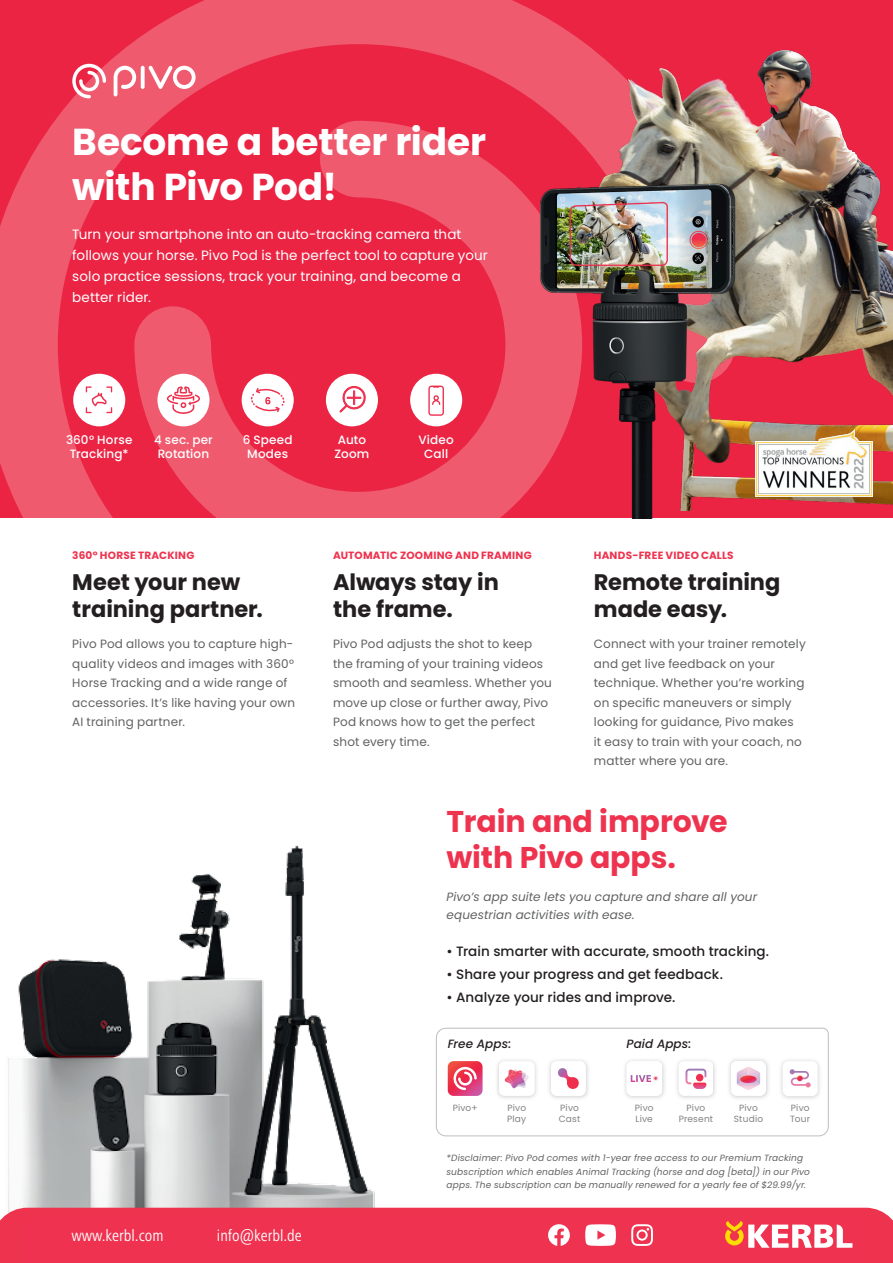
<style>
.page{position:relative;width:893px;height:1263px;background:#fff}
.page>*{position:absolute;margin:0;border:0;box-sizing:border-box;transform-origin:0 0}
.t1{font:700 37.5px/45px "Poppins";letter-spacing:-.005em;color:#fff}
.t2{font:700 30px/36px "Poppins";letter-spacing:-.005em;color:#ee334f}
.t3{font:700 22.5px/27px "Poppins";color:#231f20}
.t4{font:condensed 16.5px "Frutiger Next LTW1 G";color:#fff}
.t5{font:13.5px/21px "Poppins";letter-spacing:.01em;color:#fff}
.t6{font:500 13.5px "Poppins";letter-spacing:.005em;color:#231f20}
.t7{font:12px/19.5px "Poppins";letter-spacing:.015em;color:#606261}
.t8{font:500 12px/13.5px "Poppins";letter-spacing:.01em;color:#fff;text-align:center}
.t9{font:italic 12px/18px "Poppins";letter-spacing:.01em;color:#606261}
.t10{font:italic 500 12px "Poppins";letter-spacing:.01em;color:#231f20}
.t11{font:700 10.5px "Poppins";letter-spacing:.02em;color:#ee334f}
.t12{font:italic 9px/13.5px "Poppins";letter-spacing:.02em;color:#606261}
.t13{font:9px/10.5px "Poppins";letter-spacing:.02em;color:#828281}
</style>
<div class="page">
<svg style="left:0;top:0;width:735px;height:518px;background:#ec3955"></svg>
<img style="left:582px;top:5px;width:311px;height:506px">
<img style="left:762px;top:430px;width:110px;height:67px">
<svg style="left:114px;top:66px;width:22px;height:30px"></svg>
<svg style="left:141px;top:66px;width:4px;height:23px"></svg>
<svg style="left:148px;top:65px;width:48px;height:24px"></svg>
<svg style="left:72px;top:64px;width:34px;height:34px"></svg>
<div style="left:157px;top:374px;width:52px;height:52px;background:#fff;border-radius:50%"></div>
<svg style="left:167px;top:386px;width:33px;height:28px"></svg>
<div style="left:73px;top:374px;width:52px;height:52px;background:#fff;border-radius:50%"></div>
<svg style="left:86px;top:386px;width:26px;height:27px"></svg>
<div style="left:326px;top:374px;width:52px;height:52px;background:#fff;border-radius:50%"></div>
<svg style="left:339px;top:386px;width:27px;height:27px"></svg>
<div style="left:410px;top:374px;width:52px;height:52px;background:#fff;border-radius:50%"></div>
<svg style="left:428px;top:386px;width:16px;height:30px"></svg>
<img style="left:7px;top:845px;width:387px;height:363px">
<div style="left:0;top:1208px;width:893px;height:36px;background:#ee334f"></div>
<div style="left:0;top:1244px;width:893px;height:19px;background:#ee334f"></div>
<div style="left:242px;top:374px;width:52px;height:52px;background:#fff;border-radius:50%"></div>
<svg style="left:251px;top:388px;width:34px;height:24px"></svg>
<img style="left:516px;top:163px;width:246px;height:356px">
<svg style="left:436px;top:1027px;width:393px;height:110px"></svg>
<div style="left:24px;top:1219px;width:843px;height:44px;background:#ee3250"></div>
<svg style="left:548px;top:1224px;width:22px;height:22px"></svg>
<svg style="left:631px;top:1224px;width:22px;height:22px"></svg>
<svg style="left:585px;top:1224px;width:31px;height:22px"></svg>
<svg style="left:725px;top:1221px;width:127px;height:27px"></svg>
<h1 class="t1" style="left:72px;top:119px;width:415px">Become a better rider with Pivo Pod!</h1>
<p class="t5" style="left:72px;top:223px;width:417px">Turn your smartphone into an auto-tracking camera that follows your horse. Pivo Pod is the perfect tool to capture your solo practice sessions, track your training, and become a better rider.</p>
<p class="t8" style="left:66px;top:433px;width:68px">360° Horse<br>Tracking*</p>
<p class="t8" style="left:335px;top:433px;width:36px;text-align:left">Auto<br>Zoom</p>
<p class="t8" style="left:418px;top:433px;width:37px">Video<br>Call</p>
<p class="t8" style="left:243px;top:433px;width:51px">6 Speed<br>Modes</p>
<p class="t8" style="left:154px;top:433px;width:60px">4 sec. per<br>Rotation</p>
<p class="t11" style="left:72px;top:549px;width:124px">360° HORSE TRACKING</p>
<h3 class="t3" style="left:72px;top:569px;width:192px">Meet your new training partner.</h3>
<p class="t7" style="left:72px;top:634px;width:224px">Pivo Pod allows you to capture high&shy;quality videos and images with 360°<br>Horse Tracking and a wide range of accessories. It’s like having your own<br>AI training partner.</p>
<p class="t11" style="left:333px;top:549px;width:200px">AUTOMATIC ZOOMING AND FRAMING</p>
<h3 class="t3" style="left:333px;top:569px;width:167px">Always stay in the frame.</h3>
<p class="t7" style="left:333px;top:634px;width:220px">Pivo Pod adjusts the shot to keep the framing of your training videos smooth and seamless. Whether you move up close or further away, Pivo<br>Pod knows how to get the perfect shot every time.</p>
<p class="t11" style="left:594px;top:549px;width:141px">HANDS-FREE VIDEO CALLS</p>
<h3 class="t3" style="left:594px;top:569px;width:188px">Remote training made easy.</h3>
<p class="t7" style="left:594px;top:634px;width:213px">Connect with your trainer remotely and get live feedback on your technique. Whether you’re working on specific maneuvers or simply looking for guidance, Pivo makes<br>it easy to train with your coach, no matter where you are.</p>
<h2 class="t2" style="left:446px;top:804px;width:282px">Train and improve with Pivo apps.</h2>
<p class="t9" style="left:446px;top:887px;width:312px">Pivo’s app suite lets you capture and share all your equestrian activities with ease.</p>
<p class="t6" style="left:446px;top:944px;width:324px">• Train smarter with accurate, smooth tracking.</p>
<p class="t6" style="left:446px;top:966px;width:278px">• Share your progress and get feedback.</p>
<p class="t6" style="left:446px;top:989px;width:230px">• Analyze your rides and improve.</p>
<p class="t10" style="left:448px;top:1037px;width:65px">Free Apps:</p>
<p class="t10" style="left:626px;top:1037px;width:67px">Paid Apps:</p>
<p class="t13" style="left:453px;top:1103px;width:26px">Pivo+</p>
<p class="t13" style="left:507px;top:1103px;width:21px">Pivo<br>Play</p>
<p class="t13" style="left:559px;top:1103px;width:23px">Pivo<br>Cast</p>
<p class="t13" style="left:635px;top:1103px;width:20px">Pivo<br>Live</p>
<p class="t13" style="left:679px;top:1103px;width:36px;text-align:center">Pivo<br>Present</p>
<p class="t13" style="left:734px;top:1103px;width:31px;text-align:center">Pivo<br>Studio</p>
<p class="t13" style="left:790px;top:1103px;width:21px">Pivo<br>Tour</p>
<h3 class="t4" style="left:71px;top:1226px;width:94px">www.kerbl.com</h3>
<h3 class="t4" style="left:217px;top:1226px;width:86px">info@kerbl.de</h3>
<p class="t8" style="left:111px;top:1230px;width:151px">Learn more: www.pivo.ai</p>
<p class="t12" style="left:446px;top:1151px;width:365px">*Disclaimer: Pivo Pod comes with 1-year free access to our Premium Tracking subscription which enables Animal Tracking (horse and dog [beta]) in our Pivo apps. The subscription can be manually renewed for a yearly fee of $29.99/yr.</p>
</div>
